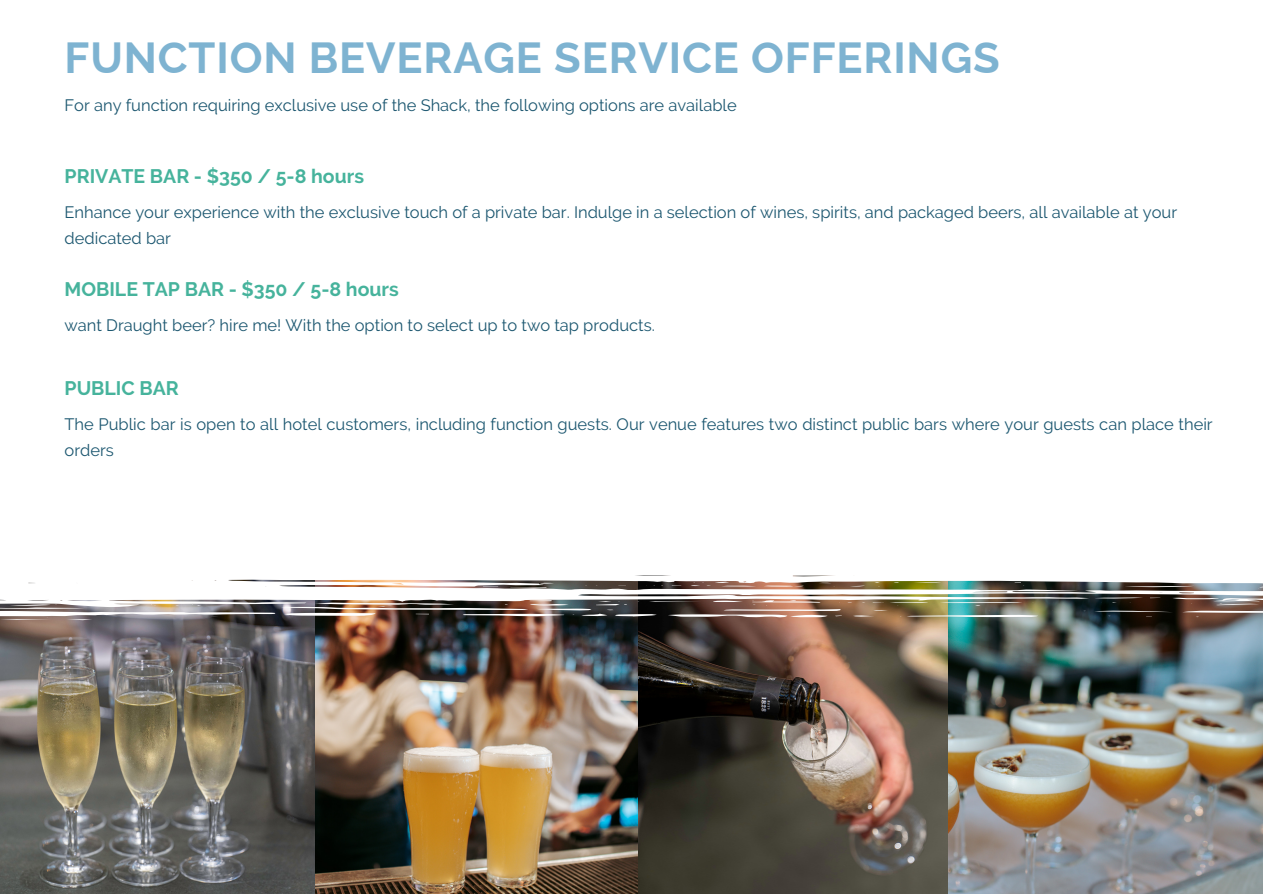
<style>
.page{position:relative;width:1263px;height:894px;background:#fff}
.page>*{position:absolute;margin:0;border:0;box-sizing:border-box;transform-origin:0 0}
.t1{font:700 43.5px "Raleway";letter-spacing:.02em;color:#7eb3d1}
.t2{font:700 19.5px "Raleway";color:#46b39c}
.t3{font:16.5px/25.8px "Raleway";color:#1c5770}
</style>
<div class="page">
<img style="left:637px;top:620px;width:312px;height:273px">
<img style="left:949px;top:620px;width:314px;height:273px">
<img style="left:0;top:620px;width:316px;height:273px">
<img style="left:316px;top:620px;width:321px;height:273px">
<img style="left:0;top:575px;width:1263px;height:45px">
<h3 class="t1" style="left:65px;top:32px;width:937px">FUNCTION BEVERAGE SERVICE OFFERINGS</h3>
<p class="t3" style="left:65px;top:92px;width:674px">For any function requiring exclusive use of the Shack, the following options are available</p>
<p class="t2" style="left:65px;top:164px;width:301px">PRIVATE BAR - $350 / 5-8 hours</p>
<p class="t3" style="left:65px;top:199px;width:1114px">Enhance your experience with the exclusive touch of a private bar. Indulge in a selection of wines, spirits, and packaged beers, all available at your dedicated bar</p>
<h2 class="t2" style="left:65px;top:278px;width:336px">MOBILE TAP BAR - $350 / 5-8 hours</h2>
<p class="t3" style="left:65px;top:312px;width:592px">want Draught beer? hire me! With the option to select up to two tap products.</p>
<p class="t2" style="left:65px;top:377px;width:116px">PUBLIC BAR</p>
<p class="t3" style="left:65px;top:411px;width:1150px">The Public bar is open to all hotel customers, including function guests. Our venue features two distinct public bars where your guests can place their orders</p>
</div>
